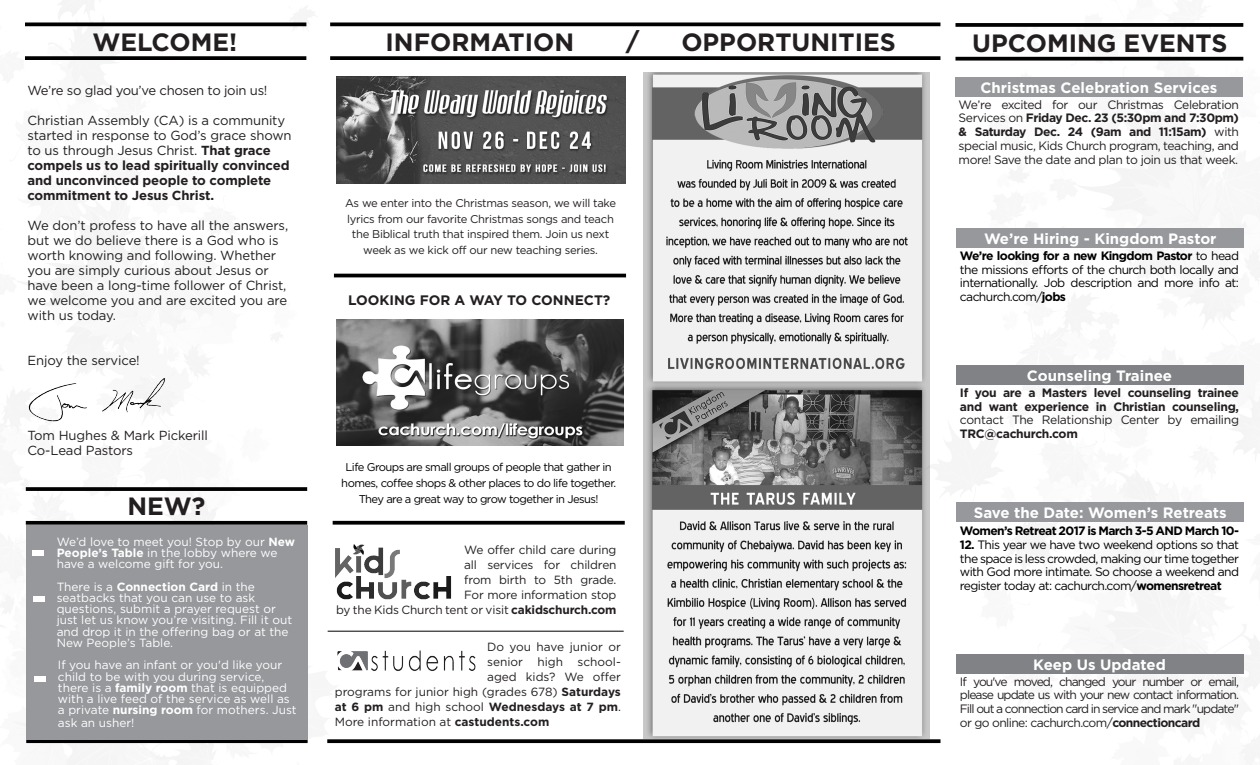
<style>
.page{position:relative;width:1260px;height:765px;background:#fff}
.page>*{position:absolute;margin:0;border:0;box-sizing:border-box;transform-origin:0 0}
.t1{font:700 25px "Gotham";color:#231f20}
.t2{font:700 15px "Gotham";color:#fff}
.t3{font:700 13.75px "Gotham";color:#231f20}
.t4{font:13.12px/15px "Gotham";letter-spacing:-.01em;color:#231f20}
.t5{font:700 13.12px/15px "Gotham";letter-spacing:-.01em;color:#231f20}
.t6{font:12.12px/13.8px "Gotham";letter-spacing:-.05em;color:#231f20;text-align:justify}
.t7{font:12.12px/13.8px "Gotham";letter-spacing:-.05em;color:#000;text-align:justify}
.t8{font:700 12.12px/13.8px "Gotham";letter-spacing:-.025em;color:#231f20;text-align:justify}
.t9{font:700 12.12px "Gotham";letter-spacing:-.05em;color:#000}
.t10{font:11.88px/11.2px "Gotham";color:#fff}
.t11{font:11.88px/15px "Gotham";letter-spacing:-.015em;color:#231f20;text-align:right}
.t12{font:700 11.88px "Gotham";color:#231f20}
.t13{font:11.25px/15.6px "Gotham";letter-spacing:-.025em;color:#231f20;text-align:center}
.t14{font:11.25px/15.6px "Gotham";letter-spacing:-.05em;color:#000;text-align:center}
.s1{font-weight:400}
.s2{font-weight:700}
</style>
<div class="page">
<img style="left:644px;top:72px;width:233px;height:667px">
<img style="left:877px;top:22px;width:383px;height:724px">
<img style="left:7px;top:0;width:377px;height:765px">
<svg style="left:955px;top:23px;width:288px;height:4px"></svg>
<svg style="left:26px;top:739px;width:282px;height:4px"></svg>
<svg style="left:955px;top:57px;width:288px;height:4px"></svg>
<svg style="left:327px;top:739px;width:614px;height:4px;background:#141414"></svg>
<svg style="left:25px;top:22px;width:281px;height:4px"></svg>
<svg style="left:330px;top:22px;width:610px;height:4px;background:#1f1f1f"></svg>
<svg style="left:25px;top:56px;width:281px;height:4px"></svg>
<svg style="left:333px;top:521px;width:292px;height:4px"></svg>
<svg style="left:330px;top:56px;width:610px;height:4px;background:#0f0f0f"></svg>
<div style="left:27px;top:525px;width:281px;height:214px;background:#96989b"></div>
<svg style="left:26px;top:487px;width:281px;height:4px"></svg>
<svg style="left:26px;top:521px;width:281px;height:4px"></svg>
<hr style="left:328px;top:631px;width:296px;height:1px;background:#000">
<img style="left:335px;top:542px;width:117px;height:59px">
<img style="left:331px;top:642px;width:145px;height:51px">
<div style="left:32px;top:551px;width:11px;height:5px;background:#fff"></div>
<div style="left:33px;top:596px;width:11px;height:5px;background:#fff"></div>
<div style="left:35px;top:676px;width:11px;height:5px;background:#fff"></div>
<hr style="left:334px;top:274px;width:292px;height:3px;background:#000">
<div style="left:956px;top:228px;width:288px;height:20px;background:#96989b"></div>
<div style="left:956px;top:654px;width:288px;height:19px;background:#808285"></div>
<div style="left:956px;top:365px;width:288px;height:20px;background:#808285"></div>
<img style="left:336px;top:320px;width:288px;height:125px">
<div style="left:955px;top:77px;width:288px;height:19px;background:#96989b"></div>
<div style="left:956px;top:502px;width:288px;height:20px;background:#96989b"></div>
<img style="left:28px;top:375px;width:140px;height:48px">
<img style="left:336px;top:76px;width:289px;height:108px">
<p class="t1" style="left:626px;top:24px;width:15px">/</p>
<p class="t1" style="left:92px;top:25px;width:147px">WELCOME!</p>
<p class="t1" style="left:386px;top:25px;width:190px">INFORMATION</p>
<p class="t1" style="left:681px;top:26px;width:216px">OPPORTUNITIES</p>
<p class="t1" style="left:972px;top:27px;width:257px">UPCOMING EVENTS</p>
<p class="t4" style="left:28px;top:82px;width:241px">We’re so glad you’ve chosen to join us!</p>
<p class="t5" style="left:28px;top:112px;width:266px"><span class="s1">Christian Assembly (CA) is a community started in response to God’s grace shown to us through Jesus Christ.</span> That grace compels us to lead spiritually convinced and unconvinced people to complete commitment to Jesus Christ.</p>
<p class="t4" style="left:28px;top:217px;width:262px">We don’t profess to have all the answers, but we do believe there is a God who is worth knowing and following. Whether you are simply curious about Jesus or have been a long-time follower of Christ, we welcome you and are excited you are with us today.</p>
<p class="t4" style="left:28px;top:352px;width:114px">Enjoy the service!</p>
<p class="t4" style="left:28px;top:427px;width:182px">Tom Hughes &amp; Mark Pickerill</p>
<p class="t4" style="left:28px;top:442px;width:107px">Co-Lead Pastors</p>
<p class="t1" style="left:127px;top:489px;width:80px">NEW?</p>
<p class="t10" style="left:57px;top:536px;width:240px">We’d love to meet you! Stop by our <span class="s2">New<br>People’s Table</span> in the lobby where we have a welcome gift for you.</p>
<p class="t10" style="left:57px;top:581px;width:237px">There is a <span class="s2">Connection Card</span> in the seatbacks that you can use to ask questions, submit a prayer request or just let us know you’re visiting. Fill it out and drop it in the offering bag or at the New People’s Table.</p>
<p class="t10" style="left:58px;top:659px;width:240px">If you have an infant or you'd like your child to be with you during service, there is a <span class="s2">family room</span> that is equipped with a live feed of the service as well as a private <span class="s2">nursing room</span> for mothers. Just</p>
<p class="t10" style="left:58px;top:717px;width:78px">ask an usher!</p>
<p class="t13" style="left:345px;top:195px;width:273px">As we enter into the Christmas season, we will take lyrics from our favorite Christmas songs and teach the Biblical truth that inspired them. Join us next week as we kick off our new teaching series.</p>
<p class="t3" style="left:348px;top:291px;width:264px">LOOKING FOR A WAY TO CONNECT?</p>
<p class="t14" style="left:341px;top:459px;width:276px">Life Groups are small groups of people that gather in homes, coffee shops &amp; other places to do life together.<br>They are a great way to grow together in Jesus!</p>
<p class="t11" style="left:336px;top:542px;width:282px">We offer child care during<br>all services for children<br>from birth to 5th grade.<br>For more information stop<br>by the Kids Church tent or visit <span class="s2">cakidschurch.com</span></p>
<p class="t11" style="left:487px;top:639px;width:135px">Do you have junior or</p>
<p class="t11" style="left:487px;top:654px;width:135px">senior high school-</p>
<p class="t11" style="left:487px;top:669px;width:135px">aged kids? We offer</p>
<p class="t11" style="left:335px;top:684px;width:288px">programs for junior high (grades 678) <span class="s2">Saturdays</span></p>
<p class="t12" style="left:335px;top:699px;width:288px">at 6 pm <span class="s1">and high school</span> Wednesdays at 7 pm<span class="s1">.</span></p>
<p class="t11" style="left:335px;top:714px;width:216px">More information at <span class="s2">castudents.com</span></p>
<p class="t2" style="left:981px;top:78px;width:238px">Christmas Celebration Services</p>
<p class="t6" style="left:959px;top:97px;width:282px">We’re excited for our Christmas Celebration Services on <span class="s2">Friday Dec. 23 (5:30pm and 7:30pm) &amp; Saturday Dec. 24 (9am and 11:15am)</span> with special music, Kids Church program, teaching, and more! Save the date and plan to join us that week.</p>
<p class="t2" style="left:984px;top:229px;width:234px">We’re Hiring - Kingdom Pastor</p>
<p class="t7" style="left:960px;top:248px;width:281px"><span class="s2">We’re looking for a new Kingdom Pastor</span> to head the missions efforts of the church both locally and internationally. Job description and more info at: cachurch.com/<span class="s2">jobs</span></p>
<p class="t2" style="left:1027px;top:366px;width:147px">Counseling Trainee</p>
<p class="t8" style="left:960px;top:386px;width:281px">If you are a Masters level counseling trainee and want experience in Christian counseling, <span class="s1">contact The Relationship Center by emailing </span>TRC@cachurch.com</p>
<p class="t2" style="left:974px;top:503px;width:254px">Save the Date: Women’s Retreats</p>
<p class="t9" style="left:960px;top:523px;width:281px">Women’s Retreat 2017 is March 3-5 AND March 10-</p>
<p class="t7" style="left:960px;top:537px;width:281px"><span class="s2">12.</span> This year we have two weekend options so that the space is less crowded, making our time together with God more intimate. So choose a weekend and register today at: cachurch.com/<span class="s2">womensretreat</span></p>
<p class="t2" style="left:1033px;top:655px;width:134px">Keep Us Updated</p>
<p class="t6" style="left:960px;top:674px;width:281px">If you've moved, changed your number or email, please update us with your new contact information.<br>Fill out a connection card in service and mark "update" or go online: cachurch.com/<span class="s2">connectioncard</span></p>
</div>
